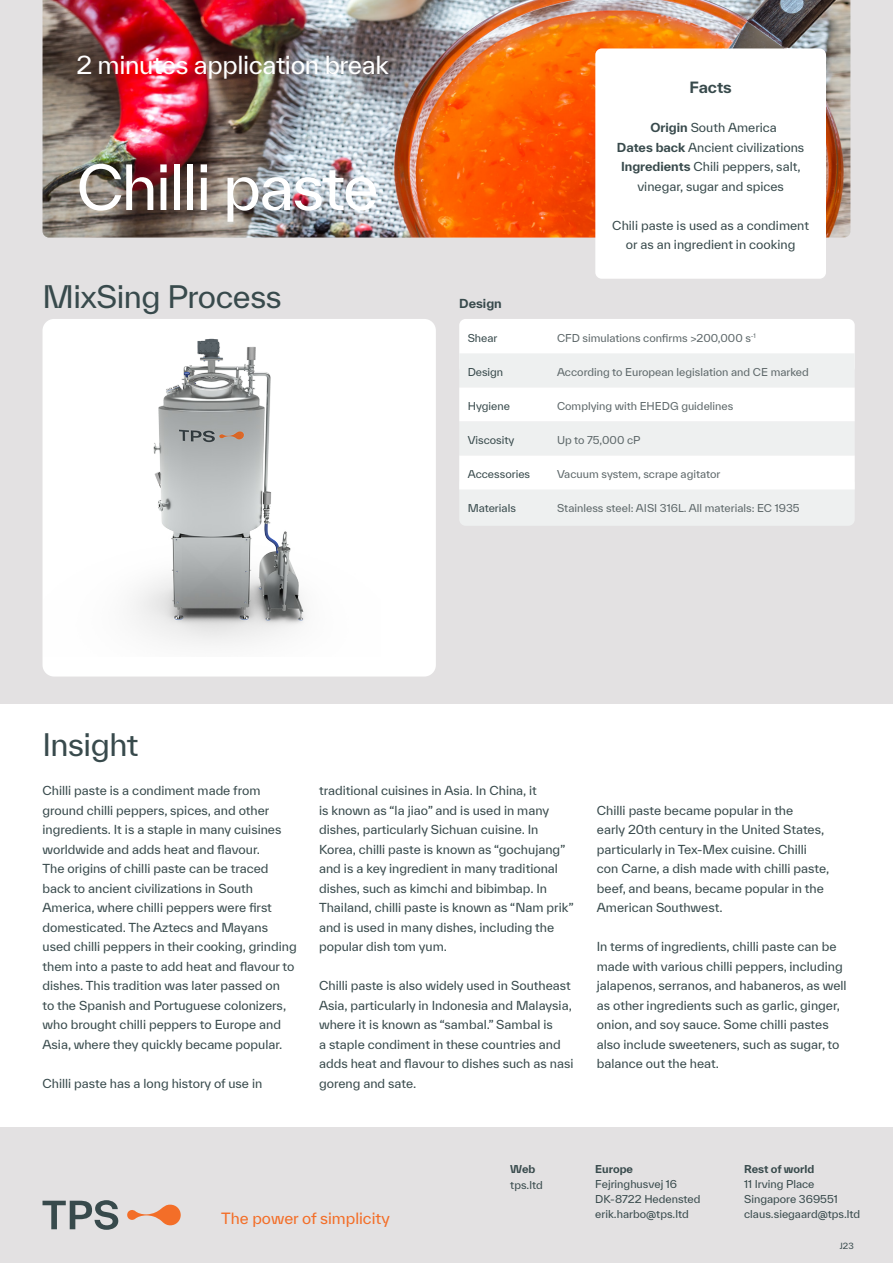
<style>
.page{position:relative;width:893px;height:1263px;background:#fff}
.page>*{position:absolute;margin:0;border:0;box-sizing:border-box;transform-origin:0 0}
.t1{font:60px "TWK Everett";letter-spacing:-.03em;color:#fff}
.t2{font:30px "TWK Everett";letter-spacing:-.015em;color:#384a4c}
.Sub_headling{font:24px "TWK Everett";letter-spacing:-.015em;color:#fff}
.t3{font:15px "TWK Everett";color:#f36e28}
.Body_copy_8pt{font:700 15px "TWK Everett";letter-spacing:-.005em;color:#384a4c}
.Body_copy_8pt-2{font:12px/19.5px "TWK Everett";color:#384a4c}
.t4{font:700 12px "TWK Everett";color:#384a4c}
.t5{font:10.5px "TWK Everett";color:#5e686a}
.t6{font:10.5px/15px "TWK Everett";color:#384a4c}
.t7{font:700 10.5px "TWK Everett";color:#384a4c}
.t8{font:8.25px "TWK Everett";color:#384a4c}
.s1{font-weight:700}
</style>
<div class="page">
<div style="left:0;top:1127px;width:893px;height:136px;background:#e3e1e2"></div>
<svg style="left:43px;top:1200px;width:75px;height:30px"></svg>
<svg style="left:127px;top:1204px;width:54px;height:21px"></svg>
<div style="left:0;top:0;width:893px;height:704px;background:#e3e1e2"></div>
<div style="left:43px;top:319px;width:393px;height:357px;background:#fff;border-radius:12px"></div>
<img style="left:43px;top:319px;width:263px;height:326px">
<div style="left:459px;top:319px;width:396px;height:55px;background:#fff;border-radius:6px"></div>
<div style="left:459px;top:477px;width:396px;height:49px;background:#eef0f0;border-radius:6px"></div>
<svg style="left:459px;top:353px;width:396px;height:136px"></svg>
<img style="left:43px;top:0;width:807px;height:238px">
<div style="left:595px;top:48px;width:231px;height:231px;background:#fff;border-radius:6px"></div>
<p class="Sub_headling" style="left:77px;top:48px;width:314px">2 minutes application break</p>
<p class="t1" style="left:77px;top:146px;width:304px">Chilli paste</p>
<h2 class="t2" style="left:43px;top:275px;width:241px">MixSing Process</h2>
<p class="t4" style="left:459px;top:294px;width:44px">Design</p>
<p class="Body_copy_8pt" style="left:689px;top:77px;width:44px">Facts</p>
<p class="Body_copy_8pt-2" style="left:650px;top:118px;width:128px"><span class="s1">Origin</span> South America</p>
<p class="Body_copy_8pt-2" style="left:617px;top:137px;width:189px"><span class="s1">Dates back</span> Ancient civilizations</p>
<p class="Body_copy_8pt-2" style="left:621px;top:157px;width:181px;text-align:center"><span class="s1">Ingredients</span> Chili peppers, salt, vinegar, sugar and spices</p>
<p class="Body_copy_8pt-2" style="left:612px;top:215px;width:198px;text-align:center">Chili paste is used as a condiment or as an ingredient in cooking</p>
<p class="t6" style="left:468px;top:330px;width:31px">Shear</p>
<p class="t5" style="left:557px;top:330px;width:200px">CFD simulations confirms &gt;200,000 s<sup>-1</sup></p>
<p class="t6" style="left:468px;top:364px;width:37px">Design</p>
<p class="t5" style="left:557px;top:364px;width:253px">According to European legislation and CE marked</p>
<p class="t6" style="left:468px;top:398px;width:44px">Hygiene</p>
<p class="t5" style="left:557px;top:398px;width:178px">Complying with EHEDG guidelines</p>
<p class="t6" style="left:468px;top:432px;width:48px">Viscosity</p>
<p class="t5" style="left:557px;top:432px;width:85px">Up to 75,000 cP</p>
<p class="t6" style="left:468px;top:466px;width:64px">Accessories</p>
<p class="t5" style="left:557px;top:466px;width:165px">Vacuum system, scrape agitator</p>
<p class="t6" style="left:468px;top:500px;width:50px">Materials</p>
<p class="t5" style="left:557px;top:500px;width:244px">Stainless steel: AISI 316L. All materials: EC 1935</p>
<h2 class="t2" style="left:43px;top:724px;width:98px">Insight</h2>
<p class="Body_copy_8pt-2" style="left:43px;top:781px;width:240px">Chilli paste is a condiment made from ground chilli peppers, spices, and other ingredients. It is a staple in many cuisines worldwide and adds heat and flavour.</p>
<p class="Body_copy_8pt-2" style="left:43px;top:859px;width:256px">The origins of chilli paste can be traced back to ancient civilizations in South America, where chilli peppers were first domesticated. The Aztecs and Mayans used chilli peppers in their cooking, grinding them into a paste to add heat and flavour to dishes. This tradition was later passed on<br>to the Spanish and Portuguese colonizers, who brought chilli peppers to Europe and Asia, where they quickly became popular.</p>
<p class="Body_copy_8pt-2" style="left:43px;top:1073px;width:221px">Chilli paste has a long history of use in</p>
<p class="Body_copy_8pt-2" style="left:319px;top:781px;width:256px">traditional cuisines in Asia. In China, it<br>is known as “la jiao” and is used in many dishes, particularly Sichuan cuisine. In Korea, chilli paste is known as “gochujang” and is a key ingredient in many traditional dishes, such as kimchi and bibimbap. In Thailand, chilli paste is known as “Nam prik” and is used in many dishes, including the popular dish tom yum.</p>
<p class="Body_copy_8pt-2" style="left:319px;top:976px;width:256px">Chilli paste is also widely used in Southeast Asia, particularly in Indonesia and Malaysia, where it is known as “sambal.” Sambal is<br>a staple condiment in these countries and adds heat and flavour to dishes such as nasi goreng and sate.</p>
<p class="Body_copy_8pt-2" style="left:597px;top:800px;width:234px">Chilli paste became popular in the<br>early 20th century in the United States, particularly in Tex-Mex cuisine. Chilli con Carne, a dish made with chilli paste, beef, and beans, became popular in the American Southwest.</p>
<p class="Body_copy_8pt-2" style="left:597px;top:937px;width:251px">In terms of ingredients, chilli paste can be made with various chilli peppers, including jalapenos, serranos, and habaneros, as well as other ingredients such as garlic, ginger, onion, and soy sauce. Some chilli pastes also include sweeteners, such as sugar, to balance out the heat.</p>
<p class="t3" style="left:221px;top:1208px;width:170px">The power of simplicity</p>
<p class="t7" style="left:510px;top:1161px;width:27px">Web</p>
<p class="t6" style="left:510px;top:1177px;width:34px">tps.ltd</p>
<p class="t7" style="left:595px;top:1161px;width:39px">Europe</p>
<p class="t6" style="left:595px;top:1176px;width:107px">Fejringhusvej 16<br>DK-8722 Hedensted erik.harbo@tps.ltd</p>
<p class="t7" style="left:744px;top:1161px;width:72px">Rest of world</p>
<p class="t6" style="left:744px;top:1176px;width:118px">11 Irving Place<br>Singapore 369551 claus.siegaard@tps.ltd</p>
<p class="t8" style="left:840px;top:1240px;width:15px">J23</p>
</div>
